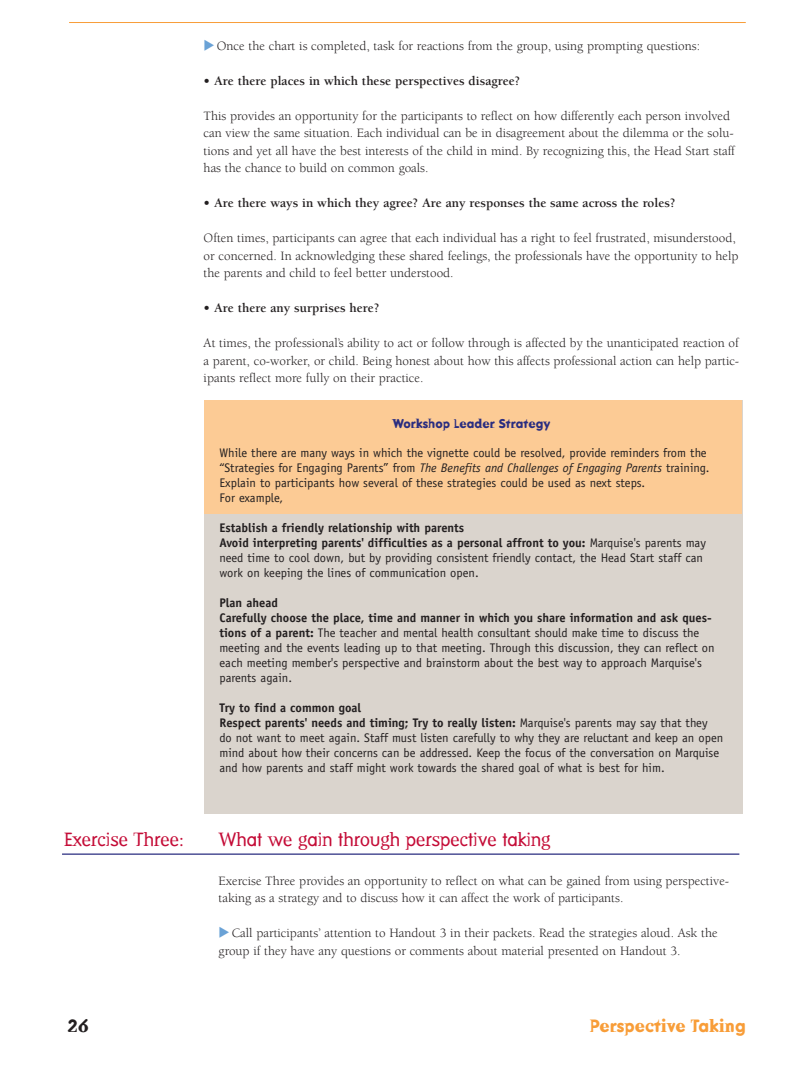
<style>
.page{position:relative;width:810px;height:1080px;background:#fff}
.page>*{position:absolute;margin:0;border:0;box-sizing:border-box;transform-origin:0 0}
.t1{font:18.75px "Dead History Roman";color:#c40c37}
.t2{font:700 17.5px "Dead History";color:#f89d38}
.t3{font:700 17.5px "Dead History";color:#231f20}
.t4{font:13.12px/17.5px "Berkeley";color:#231f20}
.t5{font:700 13.12px "Berkeley";color:#231f20}
.t6{font:12.5px/15px "Officina Sans";color:#231f20}
.t7{font:700 12.5px "Dead History";color:#2a2d80}
.s1{font-style:italic}
.s2{font-weight:700}
</style>
<div class="page">
<hr style="left:69px;top:22px;width:677px;height:1px;background:#f89d38">
<div style="left:204px;top:400px;width:539px;height:414px;background:#dad4cd"></div>
<div style="left:204px;top:400px;width:538px;height:113px;background:#fccb95"></div>
<hr style="left:62px;top:854px;width:677px;height:1px;background:#2a2d80">
<p class="t4" style="left:217px;top:38px;width:485px">Once the chart is completed, task for reactions from the group, using prompting questions:</p>
<p class="t5" style="left:204px;top:75px;width:318px">• Are there places in which these perspectives disagree?</p>
<p class="t4" style="left:204px;top:108px;width:533px">This provides an opportunity for the participants to reflect on how differently each person involved can view the same situation. Each individual can be in disagreement about the dilemma or the solu&shy;tions and yet all have the best interests of the child in mind. By recognizing this, the Head Start staff has the chance to build on common goals.</p>
<p class="t5" style="left:204px;top:198px;width:473px">• Are there ways in which they agree? Are any responses the same across the roles?</p>
<p class="t4" style="left:204px;top:230px;width:536px">Often times, participants can agree that each individual has a right to feel frustrated, misunderstood, or concerned. In acknowledging these shared feelings, the professionals have the opportunity to help the parents and child to feel better understood.</p>
<p class="t5" style="left:204px;top:303px;width:177px">• Are there any surprises here?</p>
<p class="t4" style="left:204px;top:335px;width:537px;text-align:justify">At times, the professional’s ability to act or follow through is affected by the unanticipated reaction of a parent, co-worker, or child. Being honest about how this affects professional action can help partic&shy;ipants reflect more fully on their practice.</p>
<p class="t7" style="left:393px;top:416px;width:158px">Workshop Leader Strategy</p>
<p class="t6" style="left:219px;top:446px;width:492px">While there are many ways in which the vignette could be resolved, provide reminders from the “Strategies for Engaging Parents” from <span class="s1">The Benefits and Challenges of Engaging Parents</span> training.<br>Explain to participants how several of these strategies could be used as next steps.<br>For example,</p>
<p class="t6" style="left:219px;top:521px;width:488px"><span class="s2">Establish a friendly relationship with parents<br>Avoid interpreting parents' difficulties as a personal affront to you:</span> Marquise's parents may need time to cool down, but by providing consistent friendly contact, the Head Start staff can work on keeping the lines of communication open.</p>
<p class="t6" style="left:219px;top:596px;width:497px"><span class="s2">Plan ahead<br>Carefully choose the place, time and manner in which you share information and ask ques&shy;tions of a parent:</span> The teacher and mental health consultant should make time to discuss the meeting and the events leading up to that meeting. Through this discussion, they can reflect on each meeting member's perspective and brainstorm about the best way to approach Marquise's parents again.</p>
<p class="t6" style="left:219px;top:701px;width:505px"><span class="s2">Try to find a common goal<br>Respect parents' needs and timing; Try to really listen:</span> Marquise's parents may say that they<br>do not want to meet again. Staff must listen carefully to why they are reluctant and keep an open mind about how their concerns can be addressed. Keep the focus of the conversation on Marquise and how parents and staff might work towards the shared goal of what is best for him.</p>
<h1 class="t1" style="left:64px;top:828px;width:122px">Exercise Three:</h1>
<h1 class="t1" style="left:219px;top:828px;width:333px">What we gain through perspective taking</h1>
<p class="t4" style="left:219px;top:873px;width:512px">Exercise Three provides an opportunity to reflect on what can be gained from using perspective&shy;taking as a strategy and to discuss how it can affect the work of participants.</p>
<p class="t4" style="left:219px;top:926px;width:501px;text-indent:13px">Call participants’ attention to Handout 3 in their packets. Read the strategies aloud. Ask the group if they have any questions or comments about material presented on Handout 3.</p>
<h2 class="t3" style="left:68px;top:1015px;width:23px">26</h2>
<h2 class="t2" style="left:590px;top:1015px;width:158px">Perspective Taking</h2>
</div>
